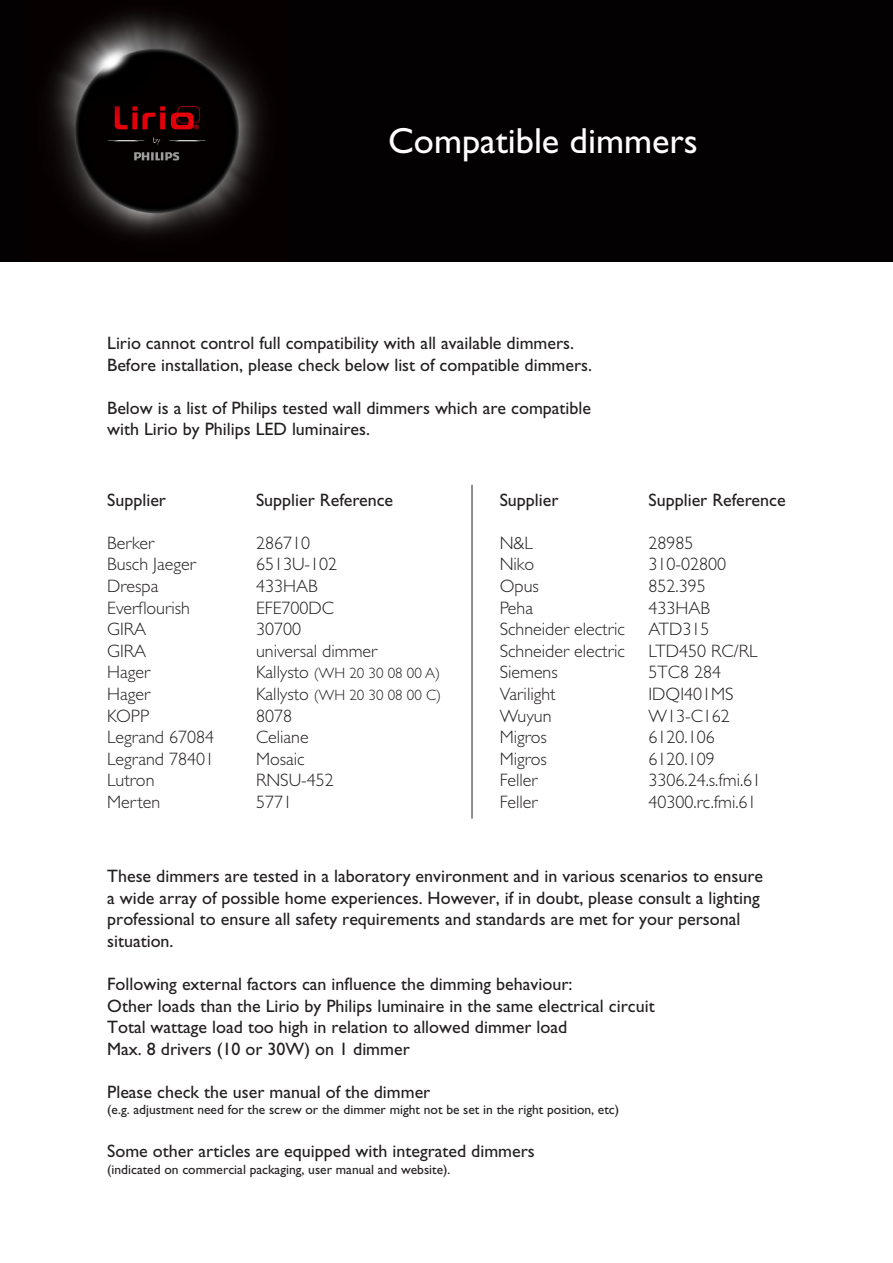
<style>
.page{position:relative;width:893px;height:1263px;background:#fff}
.page>*{position:absolute;margin:0;border:0;box-sizing:border-box;transform-origin:0 0}
.t1{font:36.3px "Gill Sans Std";color:#fff}
.t2{font:18px/21.6px "Gill Sans Std";color:#231f20}
.t3{font:300 18px "Gill Sans Std";color:#231f20}
.t4{font:300 15px "Gill Sans Std";color:#231f20}
.t5{font:13.5px "Gill Sans Std";color:#231f20}
.s1{font-size:18px}
</style>
<div class="page">
<div style="left:0;top:0;width:893px;height:261px;background:#030102"></div>
<img style="left:25px;top:12px;width:262px;height:250px">
<hr style="left:472px;top:485px;width:1px;height:334px;background:#231f20">
<h1 class="t1" style="left:388px;top:120px;width:311px">Compatible dimmers</h1>
<p class="t2" style="left:107px;top:332px;width:486px">Lirio cannot control full compatibility with all available dimmers.<br>Before installation, please check below list of compatible dimmers.</p>
<p class="t2" style="left:107px;top:397px;width:485px">Below is a list of Philips tested wall dimmers which are compatible with Lirio by Philips LED luminaires.</p>
<p class="t2" style="left:107px;top:489px;width:60px">Supplier</p>
<p class="t2" style="left:256px;top:489px;width:139px">Supplier Reference</p>
<p class="t3" style="left:107px;top:533px;width:49px">Berker</p>
<p class="t3" style="left:256px;top:533px;width:55px">286710</p>
<p class="t3" style="left:107px;top:554px;width:90px">Busch Jaeger</p>
<p class="t3" style="left:256px;top:554px;width:83px">6513U-102</p>
<p class="t3" style="left:107px;top:576px;width:53px">Drespa</p>
<p class="t3" style="left:256px;top:576px;width:63px">433HAB</p>
<p class="t3" style="left:107px;top:597px;width:84px">Everflourish</p>
<p class="t3" style="left:256px;top:597px;width:80px">EFE700DC</p>
<p class="t3" style="left:107px;top:619px;width:41px">GIRA</p>
<p class="t3" style="left:256px;top:619px;width:46px">30700</p>
<p class="t3" style="left:107px;top:641px;width:41px">GIRA</p>
<p class="t3" style="left:256px;top:641px;width:123px">universal dimmer</p>
<p class="t3" style="left:107px;top:662px;width:44px">Hager</p>
<p class="t4" style="left:256px;top:665px;width:186px"><span class="s1">Kallysto</span> (WH 20 30 08 00 A)</p>
<p class="t3" style="left:107px;top:684px;width:44px">Hager</p>
<p class="t4" style="left:256px;top:686px;width:187px"><span class="s1">Kallysto</span> (WH 20 30 08 00 C)</p>
<p class="t3" style="left:107px;top:705px;width:44px">KOPP</p>
<p class="t3" style="left:256px;top:705px;width:37px">8078</p>
<p class="t3" style="left:107px;top:727px;width:108px">Legrand 67084</p>
<p class="t3" style="left:256px;top:727px;width:54px">Celiane</p>
<p class="t3" style="left:107px;top:749px;width:108px">Legrand 78401</p>
<p class="t3" style="left:256px;top:749px;width:50px">Mosaic</p>
<p class="t3" style="left:107px;top:770px;width:49px">Lutron</p>
<p class="t3" style="left:256px;top:770px;width:79px">RNSU-452</p>
<p class="t3" style="left:107px;top:792px;width:54px">Merten</p>
<p class="t3" style="left:256px;top:792px;width:37px">5771</p>
<p class="t2" style="left:500px;top:489px;width:60px">Supplier</p>
<p class="t2" style="left:648px;top:489px;width:139px">Supplier Reference</p>
<p class="t3" style="left:500px;top:533px;width:35px">N&amp;L</p>
<p class="t3" style="left:648px;top:533px;width:46px">28985</p>
<p class="t3" style="left:500px;top:554px;width:36px">Niko</p>
<p class="t3" style="left:648px;top:554px;width:79px">310-02800</p>
<p class="t3" style="left:500px;top:576px;width:41px">Opus</p>
<p class="t3" style="left:648px;top:576px;width:59px">852.395</p>
<p class="t3" style="left:500px;top:597px;width:35px">Peha</p>
<p class="t3" style="left:648px;top:597px;width:63px">433HAB</p>
<p class="t3" style="left:500px;top:619px;width:127px">Schneider electric</p>
<p class="t3" style="left:648px;top:619px;width:62px">ATD315</p>
<p class="t3" style="left:500px;top:641px;width:127px">Schneider electric</p>
<p class="t3" style="left:648px;top:641px;width:110px">LTD450 RC/RL</p>
<p class="t3" style="left:500px;top:662px;width:60px">Siemens</p>
<p class="t3" style="left:648px;top:662px;width:74px">5TC8 284</p>
<p class="t3" style="left:500px;top:684px;width:58px">Varilight</p>
<p class="t3" style="left:648px;top:684px;width:87px">IDQI401MS</p>
<p class="t3" style="left:500px;top:705px;width:53px">Wuyun</p>
<p class="t3" style="left:648px;top:705px;width:83px">W13-C162</p>
<p class="t3" style="left:500px;top:727px;width:49px">Migros</p>
<p class="t3" style="left:648px;top:727px;width:68px">6120.106</p>
<p class="t3" style="left:500px;top:749px;width:49px">Migros</p>
<p class="t3" style="left:648px;top:749px;width:68px">6120.109</p>
<p class="t3" style="left:500px;top:770px;width:39px">Feller</p>
<p class="t3" style="left:648px;top:770px;width:114px">3306.24.s.fmi.61</p>
<p class="t3" style="left:500px;top:792px;width:39px">Feller</p>
<p class="t3" style="left:648px;top:792px;width:110px">40300.rc.fmi.61</p>
<p class="t2" style="left:107px;top:865px;width:657px">These dimmers are tested in a laboratory environment and in various scenarios to ensure a wide array of possible home experiences. However, if in doubt, please consult a lighting professional to ensure all safety requirements and standards are met for your personal situation.</p>
<p class="t2" style="left:107px;top:973px;width:549px">Following external factors can influence the dimming behaviour:<br>Other loads than the Lirio by Philips luminaire in the same electrical circuit Total wattage load too high in relation to allowed dimmer load<br>Max. 8 drivers (10 or 30W) on 1 dimmer</p>
<p class="t2" style="left:107px;top:1081px;width:325px">Please check the user manual of the dimmer</p>
<p class="t5" style="left:107px;top:1102px;width:513px">(e.g. adjustment need for the screw or the dimmer might not be set in the right position, etc)</p>
<p class="t2" style="left:107px;top:1140px;width:429px">Some other articles are equipped with integrated dimmers</p>
<p class="t5" style="left:107px;top:1161px;width:345px">(indicated on commercial packaging, user manual and website).</p>
</div>
